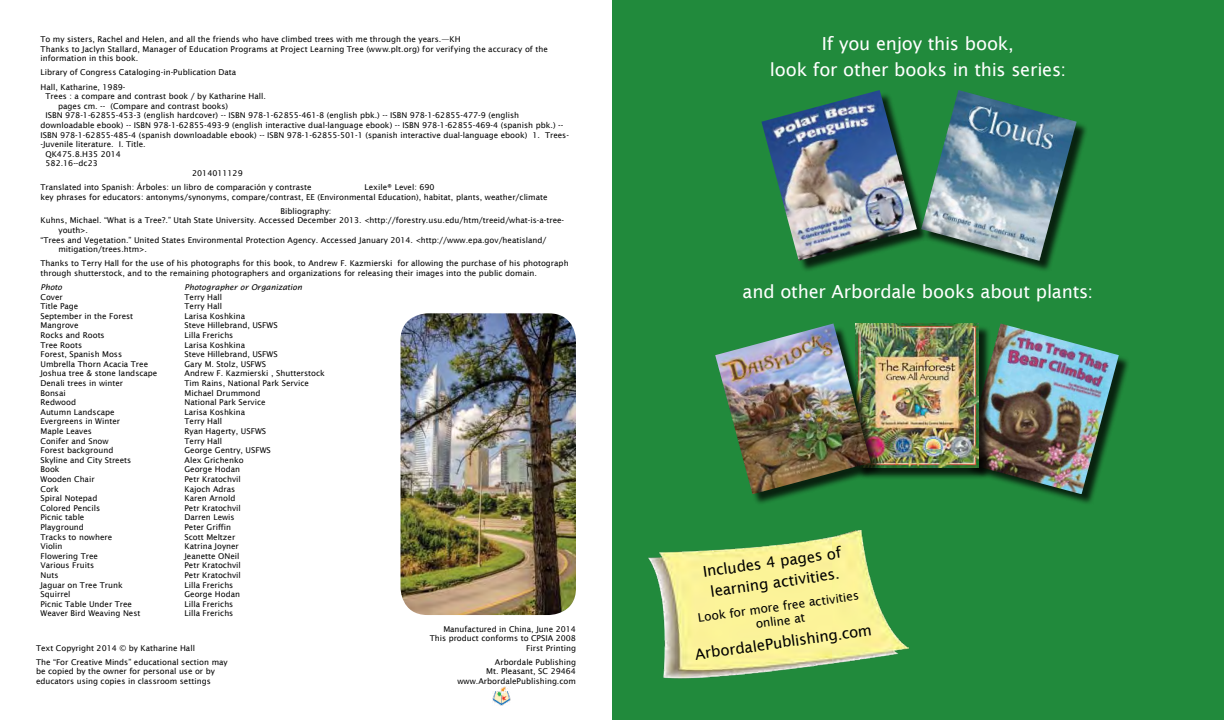
<style>
.page{position:relative;width:1224px;height:720px;background:#fff}
.page>*{position:absolute;margin:0;border:0;box-sizing:border-box;transform-origin:0 0}
.t1{font:18px/26.1px "Lucida Sans";letter-spacing:-.01em;color:#fff;text-align:center}
.t2{font:15px/20.4px "Lucida Sans";color:#000;text-align:center}
.t3{font:12px/14.4px "Lucida Sans";color:#000;text-align:center}
.t4{font:8px/9.6px "Lucida Sans";color:#000}
.t5{font:italic 8px "Lucida Sans";color:#000}
.s1{color:#fff}
</style>
<div class="page">
<div style="left:612px;top:0;width:612px;height:720px;background:#218a3c"></div>
<img style="left:648px;top:530px;width:261px;height:149px">
<img style="left:400px;top:313px;width:176px;height:302px">
<img style="left:492px;top:686px;width:18px;height:20px">
<div style="left:764px;top:92px;width:165px;height:181px;background:#000;opacity:.75"></div>
<img style="left:761px;top:90px;width:156px;height:171px">
<div style="left:923px;top:92px;width:166px;height:181px;background:#000;opacity:.75"></div>
<img style="left:921px;top:90px;width:156px;height:171px">
<div style="left:966px;top:326px;width:165px;height:180px;background:#000;opacity:.75"></div>
<img style="left:966px;top:324px;width:153px;height:170px">
<div style="left:857px;top:325px;width:134px;height:155px;background:#000;opacity:.75"></div>
<img style="left:871px;top:324px;width:107px;height:144px">
<div style="left:717px;top:326px;width:166px;height:180px;background:#000;opacity:.75"></div>
<img style="left:715px;top:324px;width:156px;height:170px">
<p class="t4" style="left:41px;top:34px;width:509px">To my sisters, Rachel and Helen, and all the friends who have climbed trees with me through the years.—KH<br>Thanks to Jaclyn Stallard, Manager of Education Programs at Project Learning Tree (www.plt.org) for verifying the accuracy of the information in this book.</p>
<p class="t4" style="left:41px;top:66px;width:197px;line-height:14.1px">Library of Congress Cataloging-in-Publication Data<br>Hall, Katharine, 1989-</p>
<p class="t4" style="left:46px;top:91px;width:222px">Trees : a compare and contrast book / by Katharine Hall.</p>
<p class="t4" style="left:58px;top:101px;width:172px">pages cm. -- (Compare and contrast books)</p>
<p class="t4" style="left:46px;top:111px;width:475px">ISBN 978-1-62855-453-3 (english hardcover) -- ISBN 978-1-62855-461-8 (english pbk.) -- ISBN 978-1-62855-477-9 (english</p>
<p class="t4" style="left:41px;top:120px;width:524px">downloadable ebook) -- ISBN 978-1-62855-493-9 (english interactive dual-language ebook) -- ISBN 978-1-62855-469-4 (spanish pbk.) --</p>
<p class="t4" style="left:41px;top:130px;width:530px">ISBN 978-1-62855-485-4 (spanish downloadable ebook) -- ISBN 978-1-62855-501-1 (spanish interactive dual-language ebook) 1. Trees-</p>
<p class="t4" style="left:41px;top:139px;width:107px">-Juvenile literature. I. Title.</p>
<p class="t4" style="left:46px;top:149px;width:77px">QK475.8.H35 2014</p>
<p class="t4" style="left:46px;top:159px;width:54px">582.16--dc23</p>
<p class="t4" style="left:192px;top:168px;width:52px">2014011129</p>
<p class="t4" style="left:41px;top:182px;width:273px">Translated into Spanish: Árboles: un libro de comparación y contraste</p>
<p class="t4" style="left:41px;top:182px;width:509px;text-indent:324px">Lexile® Level: 690<br>key phrases for educators: antonyms/synonyms, compare/contrast, EE (Environmental Education), habitat, plants, weather/climate</p>
<p class="t4" style="left:281px;top:206px;width:52px">Bibliography:</p>
<p class="t4" style="left:41px;top:216px;width:525px">Kuhns, Michael. “What is a Tree?.” Utah State University. Accessed December 2013. &lt;http://forestry.usu.edu/htm/treeid/what-is-a-tree-</p>
<p class="t4" style="left:59px;top:225px;width:31px">youth&gt;.</p>
<p class="t4" style="left:41px;top:235px;width:508px">“Trees and Vegetation.” United States Environmental Protection Agency. Accessed January 2014. &lt;http://www.epa.gov/heatisland/</p>
<p class="t4" style="left:59px;top:244px;width:90px">mitigation/trees.htm&gt;.</p>
<p class="t4" style="left:41px;top:259px;width:530px">Thanks to Terry Hall for the use of his photographs for this book, to Andrew F. Kazmierski for allowing the purchase of his photograph through shutterstock, and to the remaining photographers and organizations for releasing their images into the public domain.</p>
<p class="t5" style="left:41px;top:283px;width:23px">Photo</p>
<p class="t5" style="left:185px;top:283px;width:119px">Photographer or Organization</p>
<p class="t4" style="left:41px;top:292px;width:24px">Cover</p>
<p class="t4" style="left:185px;top:292px;width:39px">Terry Hall</p>
<p class="t4" style="left:41px;top:301px;width:39px">Title Page</p>
<p class="t4" style="left:185px;top:301px;width:39px">Terry Hall</p>
<p class="t4" style="left:41px;top:311px;width:94px">September in the Forest</p>
<p class="t4" style="left:185px;top:311px;width:62px">Larisa Koshkina</p>
<p class="t4" style="left:41px;top:321px;width:40px">Mangrove</p>
<p class="t4" style="left:185px;top:321px;width:95px">Steve Hillebrand, USFWS</p>
<p class="t4" style="left:41px;top:330px;width:66px">Rocks and Roots</p>
<p class="t4" style="left:185px;top:330px;width:50px">Lilla Frerichs</p>
<p class="t4" style="left:41px;top:340px;width:43px">Tree Roots</p>
<p class="t4" style="left:185px;top:340px;width:62px">Larisa Koshkina</p>
<p class="t4" style="left:41px;top:349px;width:83px">Forest, Spanish Moss</p>
<p class="t4" style="left:185px;top:349px;width:95px">Steve Hillebrand, USFWS</p>
<p class="t4" style="left:41px;top:359px;width:109px">Umbrella Thorn Acacia Tree</p>
<p class="t4" style="left:185px;top:359px;width:83px">Gary M. Stolz, USFWS</p>
<p class="t4" style="left:41px;top:369px;width:118px">Joshua tree &amp; stone landscape</p>
<p class="t4" style="left:185px;top:369px;width:142px">Andrew F. Kazmierski , Shutterstock</p>
<p class="t4" style="left:41px;top:378px;width:84px">Denali trees in winter</p>
<p class="t4" style="left:185px;top:378px;width:126px">Tim Rains, National Park Service</p>
<p class="t4" style="left:41px;top:388px;width:27px">Bonsai</p>
<p class="t4" style="left:185px;top:388px;width:78px">Michael Drummond</p>
<p class="t4" style="left:41px;top:397px;width:37px">Redwood</p>
<p class="t4" style="left:185px;top:397px;width:83px">National Park Service</p>
<p class="t4" style="left:41px;top:407px;width:76px">Autumn Landscape</p>
<p class="t4" style="left:185px;top:407px;width:62px">Larisa Koshkina</p>
<p class="t4" style="left:41px;top:417px;width:81px">Evergreens in Winter</p>
<p class="t4" style="left:185px;top:417px;width:39px">Terry Hall</p>
<p class="t4" style="left:41px;top:426px;width:53px">Maple Leaves</p>
<p class="t4" style="left:185px;top:426px;width:83px">Ryan Hagerty, USFWS</p>
<p class="t4" style="left:41px;top:436px;width:70px">Conifer and Snow</p>
<p class="t4" style="left:185px;top:436px;width:39px">Terry Hall</p>
<p class="t4" style="left:41px;top:445px;width:74px">Forest background</p>
<p class="t4" style="left:185px;top:445px;width:88px">George Gentry, USFWS</p>
<p class="t4" style="left:41px;top:455px;width:92px">Skyline and City Streets</p>
<p class="t4" style="left:185px;top:455px;width:61px">Alex Grichenko</p>
<p class="t4" style="left:41px;top:465px;width:21px">Book</p>
<p class="t4" style="left:185px;top:465px;width:57px">George Hodan</p>
<p class="t4" style="left:41px;top:474px;width:56px">Wooden Chair</p>
<p class="t4" style="left:185px;top:474px;width:58px">Petr Kratochvil</p>
<p class="t4" style="left:41px;top:484px;width:20px">Cork</p>
<p class="t4" style="left:185px;top:484px;width:52px">Kajoch Adras</p>
<p class="t4" style="left:41px;top:493px;width:58px">Spiral Notepad</p>
<p class="t4" style="left:185px;top:493px;width:52px">Karen Arnold</p>
<p class="t4" style="left:41px;top:503px;width:61px">Colored Pencils</p>
<p class="t4" style="left:185px;top:503px;width:58px">Petr Kratochvil</p>
<p class="t4" style="left:41px;top:513px;width:45px">Picnic table</p>
<p class="t4" style="left:185px;top:513px;width:52px">Darren Lewis</p>
<p class="t4" style="left:41px;top:522px;width:45px">Playground</p>
<p class="t4" style="left:185px;top:522px;width:48px">Peter Griffin</p>
<p class="t4" style="left:41px;top:532px;width:73px">Tracks to nowhere</p>
<p class="t4" style="left:185px;top:532px;width:52px">Scott Meltzer</p>
<p class="t4" style="left:41px;top:541px;width:24px">Violin</p>
<p class="t4" style="left:185px;top:541px;width:56px">Katrina Joyner</p>
<p class="t4" style="left:41px;top:551px;width:59px">Flowering Tree</p>
<p class="t4" style="left:185px;top:551px;width:56px">Jeanette ONeil</p>
<p class="t4" style="left:41px;top:561px;width:55px">Various Fruits</p>
<p class="t4" style="left:185px;top:561px;width:58px">Petr Kratochvil</p>
<p class="t4" style="left:41px;top:570px;width:19px">Nuts</p>
<p class="t4" style="left:185px;top:570px;width:58px">Petr Kratochvil</p>
<p class="t4" style="left:41px;top:580px;width:84px">Jaguar on Tree Trunk</p>
<p class="t4" style="left:185px;top:580px;width:50px">Lilla Frerichs</p>
<p class="t4" style="left:41px;top:589px;width:31px">Squirrel</p>
<p class="t4" style="left:185px;top:589px;width:57px">George Hodan</p>
<p class="t4" style="left:41px;top:599px;width:93px">Picnic Table Under Tree</p>
<p class="t4" style="left:185px;top:599px;width:50px">Lilla Frerichs</p>
<p class="t4" style="left:41px;top:609px;width:101px">Weaver Bird Weaving Nest</p>
<p class="t4" style="left:185px;top:609px;width:50px">Lilla Frerichs</p>
<p class="t4" style="left:36px;top:641px;width:193px;line-height:14.1px">Text Copyright 2014 © by Katharine Hall<br>The “For Creative Minds” educational section may</p>
<p class="t4" style="left:36px;top:667px;width:180px">be copied by the owner for personal use or by educators using copies in classroom settings<span class="s1">.</span></p>
<p class="t4" style="left:430px;top:624px;width:148px;text-align:right">Manufactured in China, June 2014<br>This product conforms to CPSIA 2008<br>First Printing</p>
<p class="t4" style="left:457px;top:657px;width:120px;text-align:right">Arbordale Publishing<br>Mt. Pleasant, SC 29464 www.ArbordalePublishing.com</p>
<h1 class="t1" style="left:770px;top:30px;width:298px">If you enjoy this book,<br>look for other books in this series:</h1>
<h1 class="t1" style="left:743px;top:279px;width:352px">and other Arbordale books about plants:</h1>
<h2 class="t2" style="left:702px;top:562px;width:141px;rotate:-8deg">Includes 4 pages of learning activities.</h2>
<h3 class="t3" style="left:697px;top:611px;width:164px;rotate:-8deg">Look for more free activities online at</h3>
<h2 class="t2" style="left:694px;top:644px;width:180px;rotate:-8deg">ArbordalePublishing.com</h2>
</div>
